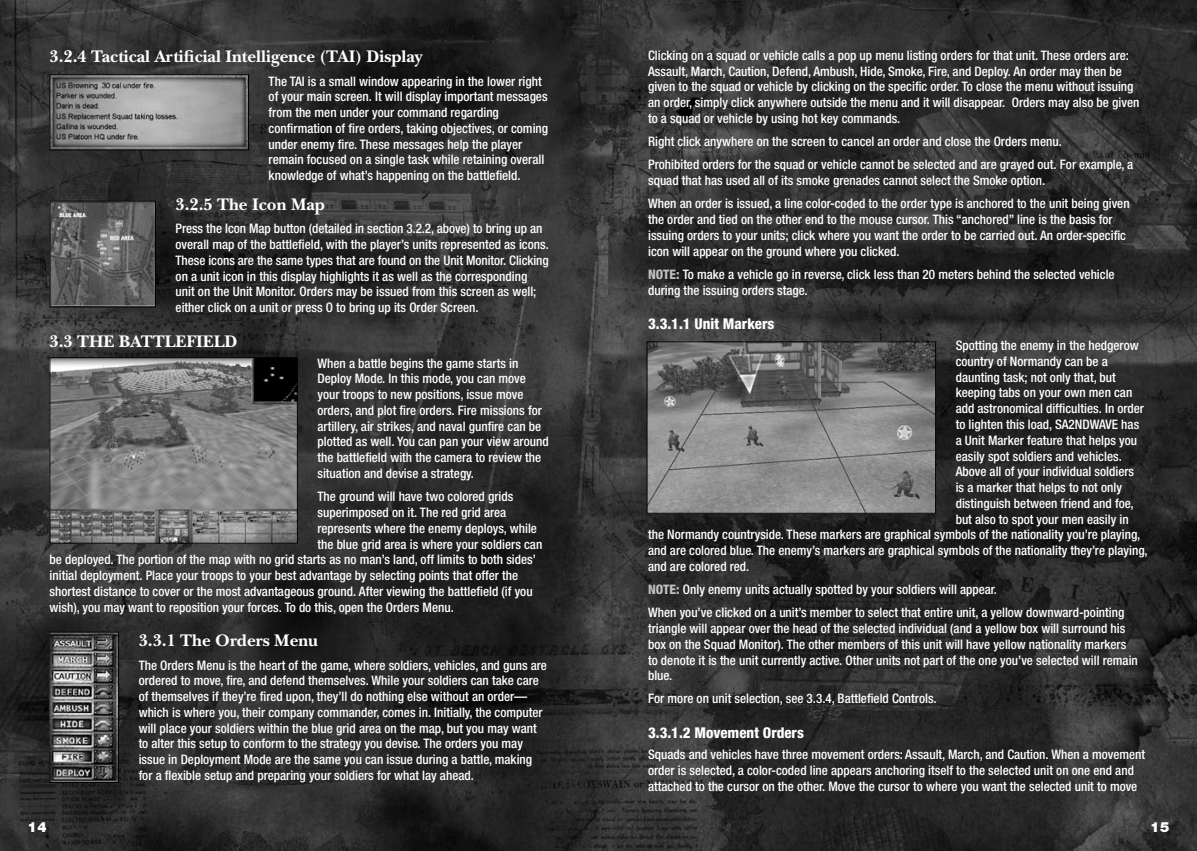
<style>
.page{position:relative;width:1197px;height:851px;background:#fff}
.page>*{position:absolute;margin:0;border:0;box-sizing:border-box;transform-origin:0 0}
.t1{font:700 17.5px "New Baskerville";color:#fff}
.t2{font:800 condensed 14.88px "Helvetica Neue";color:#fff}
.t3{font:900 14px "Helvetica Neue";color:#fff}
.t4{font:500 condensed 13.12px/15.8px "Helvetica Neue";color:#fff}
.s1{font-weight:800;color:#c0c0c0}
</style>
<div class="page">
<img style="left:0;top:0;width:1197px;height:850px">
<img style="left:52px;top:203px;width:102px;height:102px">
<div style="left:50px;top:201px;width:106px;height:106px;border:1px solid #000"></div>
<img style="left:52px;top:359px;width:244px;height:182px">
<div style="left:50px;top:357px;width:248px;height:186px;border:1px solid #000"></div>
<img style="left:52px;top:634px;width:65px;height:146px">
<div style="left:50px;top:632px;width:69px;height:150px;border:1px solid #000"></div>
<img style="left:649px;top:343px;width:285px;height:168px">
<div style="left:647px;top:341px;width:289px;height:172px;border:1px solid #000"></div>
<img style="left:52px;top:76px;width:195px;height:72px">
<div style="left:50px;top:74px;width:199px;height:76px;border:1px solid #000"></div>
<h1 class="t1" style="left:50px;top:46px;width:374px">3.2.4 Tactical Artificial Intelligence (TAI) Display</h1>
<p class="t4" style="left:269px;top:73px;width:281px">The TAI is a small window appearing in the lower right of your main screen. It will display important messages from the men under your command regarding confirmation of fire orders, taking objectives, or coming under enemy fire. These messages help the player remain focused on a single task while retaining overall knowledge of what’s happening on the battlefield.</p>
<h1 class="t1" style="left:176px;top:194px;width:151px">3.2.5 The Icon Map</h1>
<p class="t4" style="left:176px;top:220px;width:375px">Press the Icon Map button (detailed in section 3.2.2, above) to bring up an overall map of the battlefield, with the player’s units represented as icons.<br>These icons are the same types that are found on the Unit Monitor. Clicking on a unit icon in this display highlights it as well as the corresponding unit on the Unit Monitor. Orders may be issued from this screen as well; either click on a unit or press O to bring up its Order Screen.</p>
<h1 class="t1" style="left:50px;top:331px;width:189px">3.3 THE BATTLEFIELD</h1>
<p class="t4" style="left:317px;top:355px;width:233px">When a battle begins the game starts in Deploy Mode. In this mode, you can move your troops to new positions, issue move orders, and plot fire orders. Fire missions for artillery, air strikes, and naval gunfire can be plotted as well. You can pan your view around the battlefield with the camera to review the situation and devise a strategy.</p>
<p class="t4" style="left:317px;top:488px;width:197px">The ground will have two colored grids</p>
<p class="t4" style="left:317px;top:504px;width:190px">superimposed on it. The red grid area</p>
<p class="t4" style="left:317px;top:520px;width:221px">represents where the enemy deploys, while</p>
<p class="t4" style="left:317px;top:535px;width:226px">the blue grid area is where your soldiers can</p>
<p class="t4" style="left:50px;top:551px;width:488px">be deployed. The portion of the map with no grid starts as no man’s land, off limits to both sides’</p>
<p class="t4" style="left:50px;top:567px;width:470px">initial deployment. Place your troops to your best advantage by selecting points that offer the</p>
<p class="t4" style="left:50px;top:583px;width:485px">shortest distance to cover or the most advantageous ground. After viewing the battlefield (if you</p>
<p class="t4" style="left:50px;top:598px;width:406px">wish), you may want to reposition your forces. To do this, open the Orders Menu.</p>
<h1 class="t1" style="left:139px;top:630px;width:181px">3.3.1 The Orders Menu</h1>
<p class="t4" style="left:139px;top:657px;width:410px">The Orders Menu is the heart of the game, where soldiers, vehicles, and guns are ordered to move, fire, and defend themselves. While your soldiers can take care of themselves if they’re fired upon, they’ll do nothing else without an order— which is where you, their company commander, comes in. Initially, the computer will place your soldiers within the blue grid area on the map, but you may want to alter this setup to conform to the strategy you devise. The orders you may issue in Deployment Mode are the same you can issue during a battle, making for a flexible setup and preparing your soldiers for what lay ahead.</p>
<p class="t4" style="left:648px;top:47px;width:493px">Clicking on a squad or vehicle calls a pop up menu listing orders for that unit. These orders are:<br>Assault, March, Caution, Defend, Ambush, Hide, Smoke, Fire, and Deploy. An order may then be given to the squad or vehicle by clicking on the specific order. To close the menu without issuing an order, simply click anywhere outside the menu and it will disappear. Orders may also be given to a squad or vehicle by using hot key commands.</p>
<p class="t4" style="left:648px;top:130px;width:487px;line-height:23.3px">Right click anywhere on the screen to cancel an order and close the Orders menu.<br>Prohibited orders for the squad or vehicle cannot be selected and are grayed out. For example, a</p>
<p class="t4" style="left:648px;top:169px;width:483px;line-height:23.3px">squad that has used all of its smoke grenades cannot select the Smoke option.<br>When an order is issued, a line color-coded to the order type is anchored to the unit being given</p>
<p class="t4" style="left:648px;top:211px;width:479px">the order and tied on the other end to the mouse cursor. This “anchored” line is the basis for issuing orders to your units; click where you want the order to be carried out. An order-specific icon will appear on the ground where you clicked.</p>
<p class="t4" style="left:648px;top:266px;width:468px"><span class="s1">NOTE:</span> To make a vehicle go in reverse, click less than 20 meters behind the selected vehicle during the issuing orders stage.</p>
<p class="t2" style="left:648px;top:315px;width:128px">3.3.1.1 Unit Markers</p>
<p class="t4" style="left:956px;top:337px;width:185px">Spotting the enemy in the hedgerow</p>
<p class="t4" style="left:956px;top:353px;width:154px">country of Normandy can be a</p>
<p class="t4" style="left:956px;top:369px;width:162px">daunting task; not only that, but</p>
<p class="t4" style="left:956px;top:385px;width:178px">keeping tabs on your own men can</p>
<p class="t4" style="left:956px;top:400px;width:190px">add astronomical difficulties. In order</p>
<p class="t4" style="left:956px;top:416px;width:185px">to lighten this load, SA2NDWAVE has</p>
<p class="t4" style="left:956px;top:432px;width:183px">a Unit Marker feature that helps you</p>
<p class="t4" style="left:956px;top:448px;width:168px">easily spot soldiers and vehicles.</p>
<p class="t4" style="left:956px;top:463px;width:180px">Above all of your individual soldiers</p>
<p class="t4" style="left:956px;top:479px;width:168px">is a marker that helps to not only</p>
<p class="t4" style="left:956px;top:495px;width:179px">distinguish between friend and foe,</p>
<p class="t4" style="left:956px;top:511px;width:174px">but also to spot your men easily in</p>
<p class="t4" style="left:648px;top:526px;width:494px">the Normandy countryside. These markers are graphical symbols of the nationality you’re playing,</p>
<p class="t4" style="left:648px;top:542px;width:501px">and are colored blue. The enemy’s markers are graphical symbols of the nationality they’re playing,</p>
<p class="t4" style="left:648px;top:558px;width:103px">and are colored red.</p>
<p class="t4" style="left:648px;top:577px;width:478px;line-height:23.3px"><span class="s1">NOTE:</span> Only enemy units actually spotted by your soldiers will appear.<br>When you’ve clicked on a unit’s member to select that entire unit, a yellow downward-pointing</p>
<p class="t4" style="left:648px;top:620px;width:491px">triangle will appear over the head of the selected individual (and a yellow box will surround his box on the Squad Monitor). The other members of this unit will have yellow nationality markers to denote it is the unit currently active. Other units not part of the one you’ve selected will remain blue.</p>
<p class="t4" style="left:648px;top:690px;width:290px">For more on unit selection, see 3.3.4, Battlefield Controls.</p>
<p class="t2" style="left:648px;top:723px;width:157px">3.3.1.2 Movement Orders</p>
<p class="t4" style="left:648px;top:746px;width:499px">Squads and vehicles have three movement orders: Assault, March, and Caution. When a movement order is selected, a color-coded line appears anchoring itself to the selected unit on one end and attached to the cursor on the other. Move the cursor to where you want the selected unit to move</p>
<p class="t3" style="left:28px;top:818px;width:21px">14</p>
<p class="t3" style="left:1150px;top:818px;width:21px">15</p>
</div>
